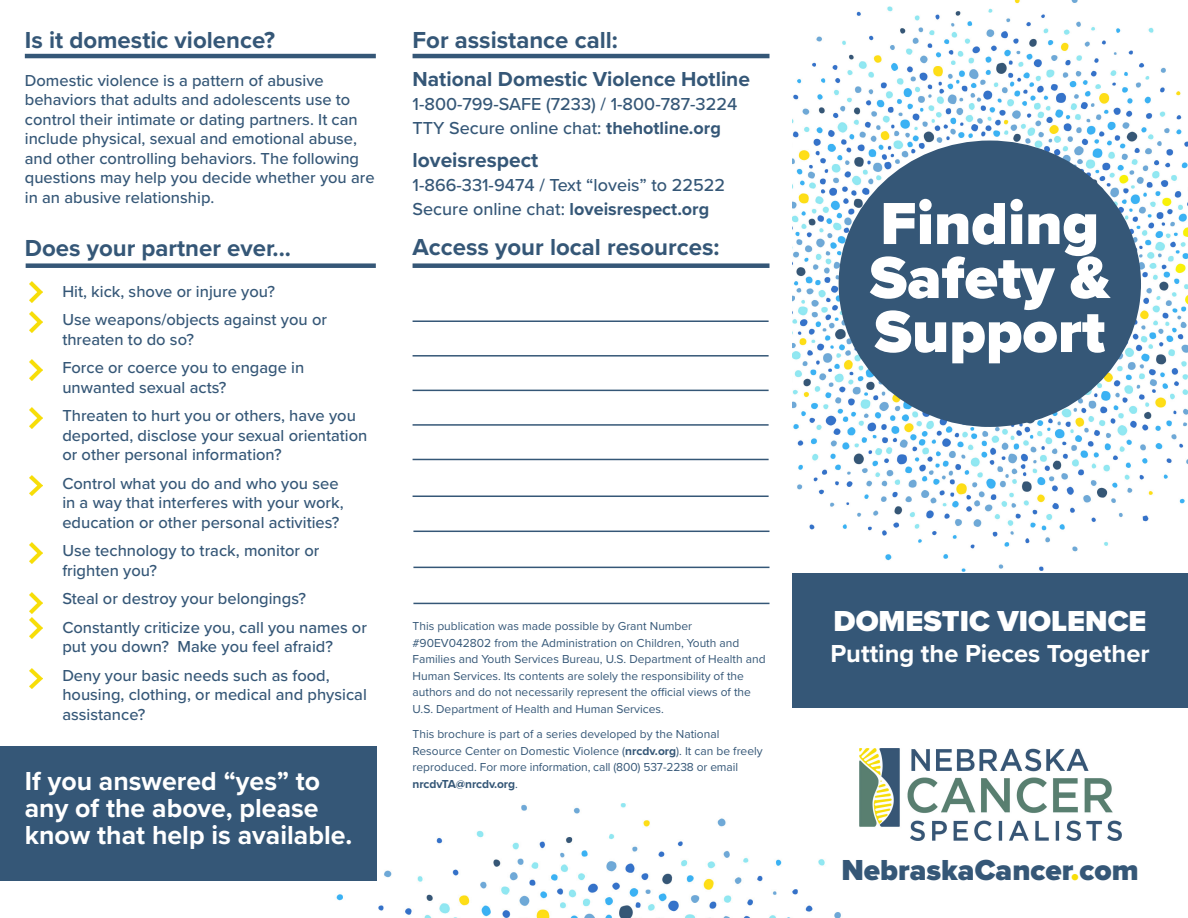
<style>
.page{position:relative;width:1188px;height:918px;background:#fff}
.page>*{position:absolute;margin:0;border:0;box-sizing:border-box;transform-origin:0 0}
.t1{font:900 61.5px "Proxima Nova";color:#fff}
.t2{font:900 30px "Proxima Nova";color:#355777}
.t3{font:900 30px "Proxima Nova";color:#fff}
.t4{font:700 27px/27px "Proxima Nova";color:#fff}
.t5{font:700 25.5px "Proxima Nova";color:#fff}
.t6{font:700 24px "Proxima Nova";color:#355777}
.t7{font:700 21px "Proxima Nova";color:#355777}
.t8{font:500 18px/24px "Proxima Nova";color:#355777}
.t9{font:500 16.5px/19.5px "Proxima Nova";color:#355777}
.t10{font:12px/16.5px "Proxima Nova";color:#355777}
.s1{font-weight:700}
.s2{color:#f8de08}
</style>
<div class="page">
<img style="left:219px;top:804px;width:622px;height:114px">
<div style="left:0;top:746px;width:376px;height:134px;background:#355777"></div>
<img style="left:792px;top:0;width:396px;height:572px">
<div style="left:839px;top:141px;width:302px;height:286px;background:#355777;border-radius:50%"></div>
<div style="left:792px;top:573px;width:396px;height:135px;background:#355777"></div>
<img style="left:859px;top:748px;width:262px;height:93px">
<hr style="left:413px;top:54px;width:357px;height:4px;background:#355777">
<div style="left:413px;top:263px;width:357px;height:5px;background:#355777"></div>
<hr style="left:413px;top:320px;width:356px;height:2px;background:#355777">
<hr style="left:413px;top:355px;width:356px;height:2px;background:#355777">
<hr style="left:413px;top:390px;width:356px;height:1px;background:#355777">
<hr style="left:413px;top:496px;width:356px;height:1px;background:#355777">
<hr style="left:413px;top:424px;width:356px;height:2px;background:#355777">
<hr style="left:413px;top:459px;width:356px;height:1px;background:#355777">
<hr style="left:413px;top:531px;width:357px;height:1px;background:#355777">
<hr style="left:413px;top:567px;width:357px;height:1px;background:#355777">
<hr style="left:413px;top:603px;width:357px;height:1px;background:#355777">
<hr style="left:25px;top:54px;width:351px;height:4px;background:#355777">
<div style="left:26px;top:263px;width:350px;height:5px;background:#355777"></div>
<img style="left:30px;top:282px;width:13px;height:20px">
<img style="left:30px;top:312px;width:13px;height:20px">
<img style="left:30px;top:360px;width:13px;height:20px">
<img style="left:30px;top:407px;width:13px;height:21px">
<img style="left:30px;top:475px;width:13px;height:21px">
<img style="left:30px;top:543px;width:13px;height:21px">
<img style="left:30px;top:618px;width:13px;height:20px">
<img style="left:30px;top:668px;width:13px;height:21px">
<img style="left:30px;top:592px;width:13px;height:21px">
<p class="t6" style="left:25px;top:22px;width:252px">Is it domestic violence?</p>
<p class="t9" style="left:25px;top:70px;width:351px">Domestic violence is a pattern of abusive behaviors that adults and adolescents use to control their intimate or dating partners. It can include physical, sexual and emotional abuse, and other controlling behaviors. The following questions may help you decide whether you are</p>
<p class="t9" style="left:25px;top:187px;width:191px">in an abusive relationship.</p>
<p class="t6" style="left:25px;top:230px;width:268px">Does your partner ever...</p>
<p class="t9" style="left:62px;top:281px;width:214px">Hit, kick, shove or injure you?</p>
<p class="t9" style="left:62px;top:310px;width:266px">Use weapons/objects against you or</p>
<p class="t9" style="left:62px;top:329px;width:133px">threaten to do so?</p>
<p class="t9" style="left:62px;top:358px;width:243px">Force or coerce you to engage in</p>
<p class="t9" style="left:62px;top:377px;width:165px">unwanted sexual acts?</p>
<p class="t9" style="left:62px;top:406px;width:307px">Threaten to hurt you or others, have you deported, disclose your sexual orientation</p>
<p class="t9" style="left:62px;top:445px;width:221px">or other personal information?</p>
<p class="t9" style="left:62px;top:473px;width:283px">Control what you do and who you see in a way that interferes with your work, education or other personal activities?</p>
<p class="t9" style="left:62px;top:541px;width:259px">Use technology to track, monitor or</p>
<p class="t9" style="left:62px;top:560px;width:96px">frighten you?</p>
<p class="t9" style="left:62px;top:589px;width:245px">Steal or destroy your belongings?</p>
<p class="t9" style="left:62px;top:617px;width:306px">Constantly criticize you, call you names or</p>
<p class="t9" style="left:62px;top:637px;width:272px">put you down? Make you feel afraid?</p>
<p class="t9" style="left:62px;top:665px;width:306px">Deny your basic needs such as food, housing, clothing, or medical and physical assistance?</p>
<p class="t4" style="left:25px;top:767px;width:329px">If you answered “yes” to any of the above, please know that help is available.</p>
<p class="t6" style="left:413px;top:22px;width:207px">For assistance call:</p>
<p class="t7" style="left:413px;top:63px;width:339px">National Domestic Violence Hotline</p>
<p class="t8" style="left:413px;top:91px;width:326px">1-800-799-SAFE (7233) / 1-800-787-3224<br>TTY Secure online chat: <span class="s1">thehotline.org</span></p>
<p class="t7" style="left:413px;top:144px;width:127px">loveisrespect</p>
<p class="t8" style="left:413px;top:172px;width:314px">1-866-331-9474 / Text “loveis” to 22522</p>
<p class="t8" style="left:413px;top:196px;width:298px">Secure online chat: <span class="s1">loveisrespect.org</span></p>
<p class="t6" style="left:413px;top:229px;width:308px">Access your local resources:</p>
<p class="t10" style="left:413px;top:618px;width:355px">This publication was made possible by Grant Number #90EV042802 from the Administration on Children, Youth and Families and Youth Services Bureau, U.S. Department of Health and Human Services. Its contents are solely the responsibility of the authors and do not necessarily represent the official views of the U.S. Department of Health and Human Services.</p>
<p class="t10" style="left:413px;top:726px;width:352px">This brochure is part of a series developed by the National Resource Center on Domestic Violence (<span class="s1">nrcdv.org</span>). It can be freely reproduced. For more information, call (800) 537-2238 or email <span class="s1">nrcdvTA@nrcdv.org</span>.</p>
<p class="t1" style="left:880px;top:178px;width:220px">Finding</p>
<p class="t1" style="left:870px;top:232px;width:242px">Safety &amp;</p>
<p class="t1" style="left:874px;top:286px;width:233px">Support</p>
<p class="t3" style="left:834px;top:599px;width:314px">DOMESTIC VIOLENCE</p>
<p class="t5" style="left:830px;top:634px;width:321px">Putting the Pieces Together</p>
<p class="t2" style="left:841px;top:848px;width:299px">NebraskaCancer<span class="s2">.</span>com</p>
</div>
